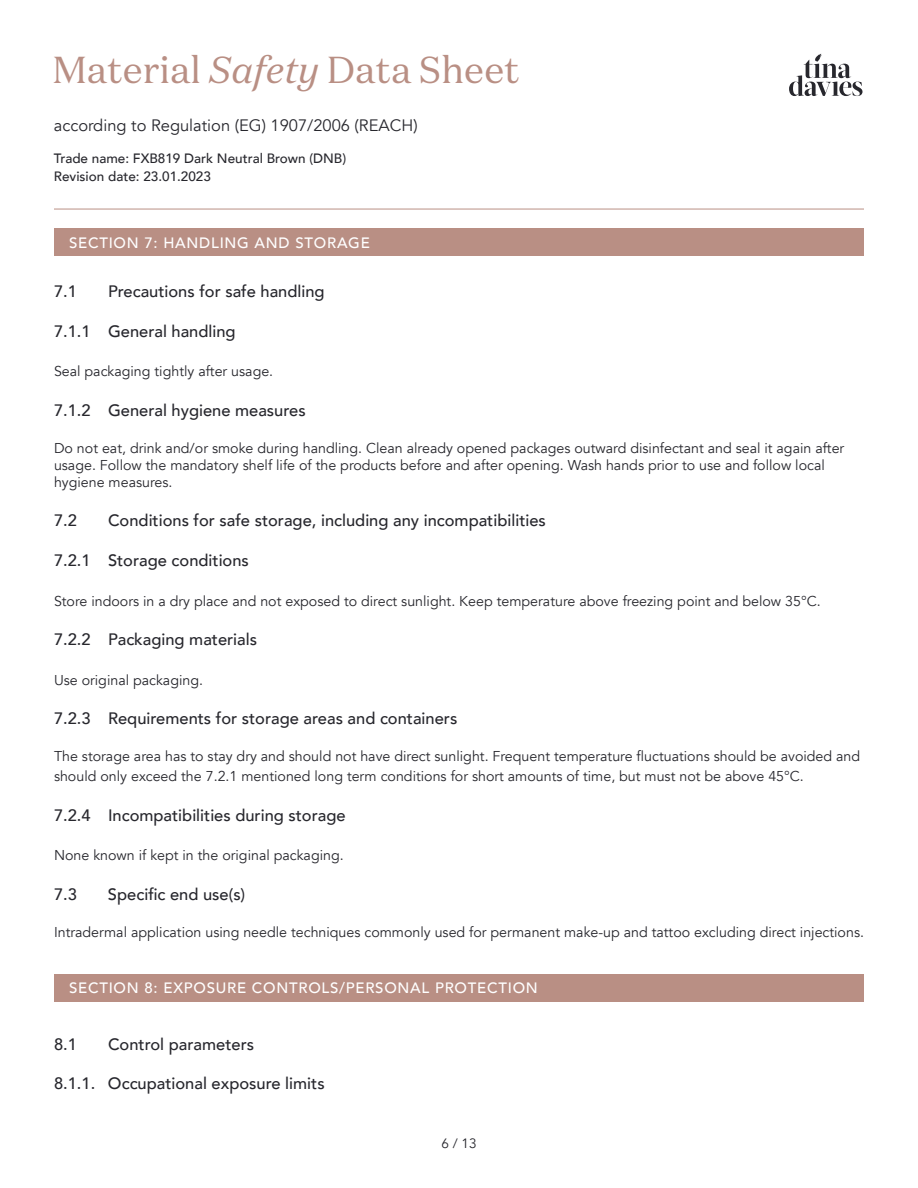
<style>
.page{position:relative;width:918px;height:1188px;background:#fff}
.page>*{position:absolute;margin:0;border:0;box-sizing:border-box;transform-origin:0 0}
.t1{font:37.5px "Domaine Text";color:#b98f84}
.t2{font:500 16.5px "Avenir";color:#27272d}
.t3{font:16.5px "Avenir";color:#27272d}
.t4{font:500 15px "Avenir";letter-spacing:.05em;color:#fff}
.t5{font:14.25px/17.1px "Avenir";color:#27272d}
.t6{font:500 13.5px/18px "Avenir";color:#27272d}
.t7{font:13.5px "Avenir";color:#27272d}
.s1{font-style:italic}
</style>
<div class="page">
<hr style="left:54px;top:209px;width:810px;height:1px;background:#b98f84">
<svg style="left:789px;top:54px;width:74px;height:42px"></svg>
<div style="left:54px;top:974px;width:810px;height:28px;background:#b98f84"></div>
<div style="left:54px;top:228px;width:810px;height:28px;background:#b98f84"></div>
<h1 class="t1" style="left:52px;top:46px;width:469px">Material <span class="s1">Safety</span> Data Sheet</h1>
<p class="t3" style="left:54px;top:116px;width:365px">according to Regulation (EG) 1907/2006 (REACH)</p>
<p class="t6" style="left:54px;top:148px;width:294px">Trade name: FXB819 Dark Neutral Brown (DNB)<br>Revision date: 23.01.2023</p>
<p class="t4" style="left:69px;top:229px;width:302px">SECTION 7: HANDLING AND STORAGE</p>
<p class="t2" style="left:54px;top:277px;width:24px">7.1</p>
<p class="t2" style="left:108px;top:277px;width:218px">Precautions for safe handling</p>
<p class="t2" style="left:54px;top:317px;width:183px">7.1.1 General handling</p>
<p class="t5" style="left:54px;top:363px;width:221px">Seal packaging tightly after usage.</p>
<p class="t2" style="left:54px;top:396px;width:253px">7.1.2 General hygiene measures</p>
<p class="t5" style="left:54px;top:439px;width:792px">Do not eat, drink and/or smoke during handling. Clean already opened packages outward disinfectant and seal it again after usage. Follow the mandatory shelf life of the products before and after opening. Wash hands prior to use and follow local hygiene measures.</p>
<p class="t2" style="left:54px;top:506px;width:24px">7.2</p>
<p class="t2" style="left:108px;top:506px;width:439px">Conditions for safe storage, including any incompatibilities</p>
<p class="t2" style="left:54px;top:546px;width:196px">7.2.1 Storage conditions</p>
<p class="t5" style="left:54px;top:592px;width:768px">Store indoors in a dry place and not exposed to direct sunlight. Keep temperature above freezing point and below 35°C.</p>
<p class="t2" style="left:54px;top:625px;width:205px">7.2.2 Packaging materials</p>
<p class="t5" style="left:54px;top:672px;width:151px">Use original packaging.</p>
<p class="t2" style="left:54px;top:704px;width:405px">7.2.3 Requirements for storage areas and containers</p>
<p class="t5" style="left:54px;top:747px;width:808px;line-height:19.8px">The storage area has to stay dry and should not have direct sunlight. Frequent temperature fluctuations should be avoided and should only exceed the 7.2.1 mentioned long term conditions for short amounts of time, but must not be above 45°C.</p>
<p class="t2" style="left:54px;top:801px;width:293px">7.2.4 Incompatibilities during storage</p>
<p class="t5" style="left:54px;top:847px;width:291px">None known if kept in the original packaging.</p>
<p class="t2" style="left:54px;top:880px;width:24px">7.3</p>
<p class="t2" style="left:108px;top:880px;width:139px">Specific end use(s)</p>
<p class="t5" style="left:54px;top:924px;width:812px">Intradermal application using needle techniques commonly used for permanent make-up and tattoo excluding direct injections.</p>
<p class="t4" style="left:69px;top:975px;width:470px">SECTION 8: EXPOSURE CONTROLS/PERSONAL PROTECTION</p>
<p class="t2" style="left:54px;top:1030px;width:24px">8.1</p>
<p class="t2" style="left:108px;top:1030px;width:148px">Control parameters</p>
<p class="t2" style="left:54px;top:1069px;width:272px">8.1.1. Occupational exposure limits</p>
<p class="t7" style="left:441px;top:1136px;width:37px">6 / 13</p>
</div>
